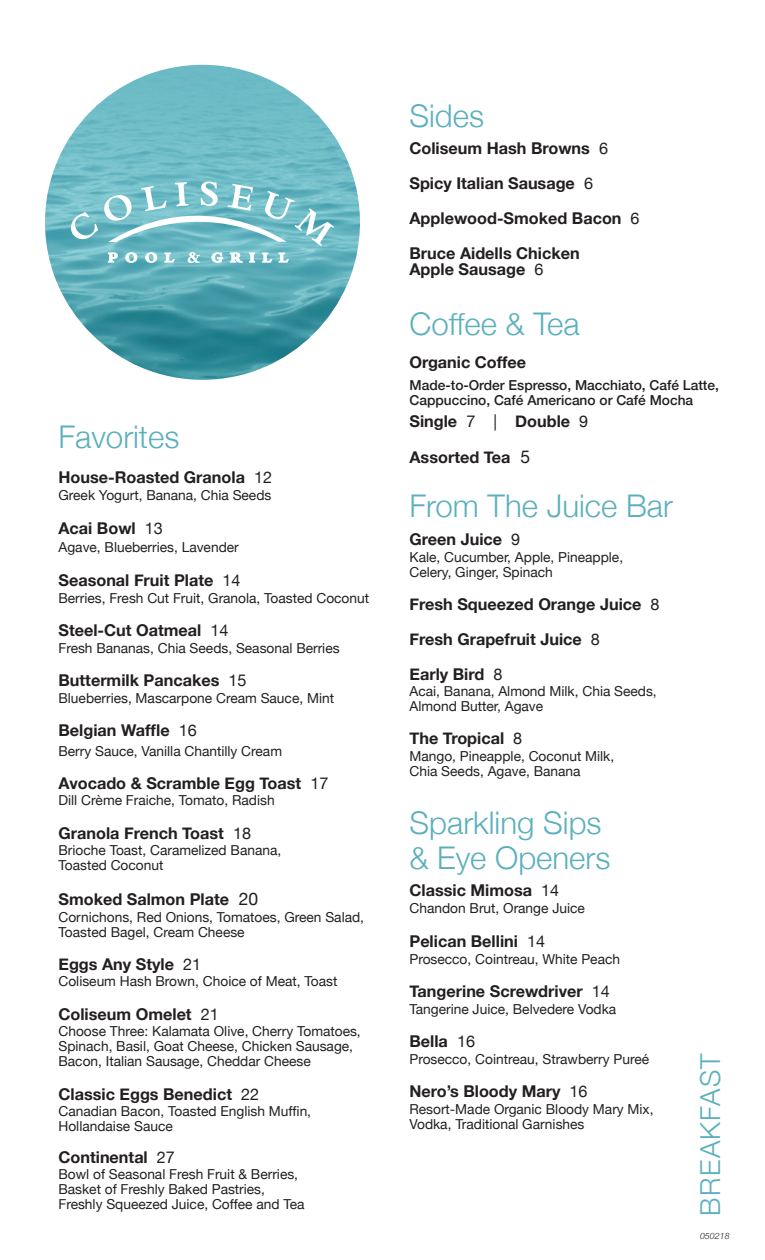
<style>
.page{position:relative;width:765px;height:1260px;background:#fff}
.page>*{position:absolute;margin:0;border:0;box-sizing:border-box;transform-origin:0 0}
.category{font:300 31.25px/35px "Helvetica Neue";color:#5cb0bd}
.description{font:300 31.25px "Helvetica Neue";color:#5cb0bd}
.description-2{font:300 27.5px "Helvetica Neue";letter-spacing:.05em;color:#5cb0bd}
.dishes{font:700 16.25px/16.2px "Helvetica Neue";color:#231f20}
.description-3{font:13.75px/15px "Helvetica Neue";color:#231f20}
.dishes-2{font:13.75px/15px "Helvetica Neue";color:#231f20}
.description-4{font:500 13.75px/15px "Helvetica Neue";color:#231f20}
.category-2{font:13.75px/15px "Helvetica Neue";color:#231f20}
.wine_description{font:italic 300 8.75px "Helvetica Neue";letter-spacing:.01em;color:#231f20}
.s1{font-weight:400}
.s2{font-weight:400;font-size:17.5px}
</style>
<div class="page">
<img style="left:45px;top:65px;width:315px;height:315px;border-radius:158px">
<svg style="left:108px;top:252px;width:10px;height:11px"></svg>
<svg style="left:125px;top:252px;width:12px;height:11px"></svg>
<svg style="left:145px;top:252px;width:12px;height:11px"></svg>
<svg style="left:164px;top:252px;width:11px;height:11px"></svg>
<svg style="left:188px;top:252px;width:12px;height:11px"></svg>
<svg style="left:211px;top:252px;width:12px;height:11px"></svg>
<svg style="left:230px;top:252px;width:13px;height:11px"></svg>
<svg style="left:249px;top:252px;width:6px;height:11px"></svg>
<svg style="left:262px;top:252px;width:10px;height:11px"></svg>
<svg style="left:279px;top:252px;width:10px;height:11px"></svg>
<svg style="left:71px;top:182px;width:263px;height:64px;background:#85c5ce"></svg>
<p class="description" style="left:58px;top:418px;width:122px">Favorites</p>
<p class="dishes" style="left:58px;top:469px;width:215px">House-Roasted Granola <span class="s1">12</span></p>
<p class="description-3" style="left:58px;top:487px;width:214px">Greek Yogurt, Banana, Chia Seeds</p>
<p class="dishes" style="left:58px;top:520px;width:106px">Acai Bowl <span class="s1">13</span></p>
<p class="dishes-2" style="left:58px;top:539px;width:182px">Agave, Blueberries, Lavender</p>
<p class="dishes" style="left:58px;top:572px;width:184px">Seasonal Fruit Plate <span class="s1">14</span></p>
<p class="description-3" style="left:58px;top:591px;width:312px">Berries, Fresh Cut Fruit, Granola, Toasted Coconut</p>
<p class="dishes" style="left:58px;top:622px;width:172px">Steel-Cut Oatmeal <span class="s1">14</span></p>
<p class="description-3" style="left:58px;top:641px;width:283px">Fresh Bananas, Chia Seeds, Seasonal Berries</p>
<p class="dishes" style="left:58px;top:672px;width:190px">Buttermilk Pancakes <span class="s1">15</span></p>
<p class="description-3" style="left:58px;top:691px;width:277px">Blueberries, Mascarpone Cream Sauce, Mint</p>
<p class="dishes" style="left:58px;top:722px;width:140px">Belgian Waffle <span class="s1">16</span></p>
<p class="description-3" style="left:58px;top:743px;width:225px">Berry Sauce, Vanilla Chantilly Cream</p>
<p class="dishes" style="left:58px;top:774px;width:271px">Avocado &amp; Scramble Egg Toast <span class="s1">17</span></p>
<p class="dishes-2" style="left:58px;top:793px;width:218px">Dill Crème Fraiche, Tomato, Radish</p>
<p class="dishes" style="left:58px;top:824px;width:194px">Granola French Toast <span class="s1">18</span></p>
<p class="description-3" style="left:58px;top:843px;width:224px">Brioche Toast, Caramelized Banana,<br>Toasted Coconut</p>
<p class="dishes" style="left:58px;top:890px;width:201px">Smoked Salmon Plate <span class="s2">20</span></p>
<p class="description-3" style="left:58px;top:909px;width:307px">Cornichons, Red Onions, Tomatoes, Green Salad,<br>Toasted Bagel, Cream Cheese</p>
<p class="dishes" style="left:58px;top:955px;width:144px">Eggs Any Style <span class="s1">21</span></p>
<p class="description-3" style="left:58px;top:974px;width:280px">Coliseum Hash Brown, Choice of Meat, Toast</p>
<p class="dishes" style="left:58px;top:1005px;width:162px">Coliseum Omelet <span class="s1">21</span></p>
<p class="description-3" style="left:58px;top:1024px;width:304px">Choose Three: Kalamata Olive, Cherry Tomatoes,<br>Spinach, Basil, Goat Cheese, Chicken Sausage,<br>Bacon, Italian Sausage, Cheddar Cheese</p>
<p class="dishes" style="left:58px;top:1085px;width:202px">Classic Eggs Benedict <span class="s1">22</span></p>
<p class="dishes-2" style="left:58px;top:1104px;width:254px">Canadian Bacon, Toasted English Muffin,<br>Hollandaise Sauce</p>
<p class="dishes" style="left:58px;top:1148px;width:118px">Continental <span class="s1">27</span></p>
<p class="description-3" style="left:58px;top:1167px;width:247px">Bowl of Seasonal Fresh Fruit &amp; Berries,<br>Basket of Freshly Baked Pastries,<br>Freshly Squeezed Juice, Coffee and Tea</p>
<p class="category" style="left:410px;top:97px;width:76px">Sides</p>
<p class="dishes" style="left:410px;top:140px;width:200px">Coliseum Hash Browns <span class="s1">6</span></p>
<p class="dishes" style="left:410px;top:175px;width:185px">Spicy Italian Sausage <span class="s1">6</span></p>
<p class="dishes" style="left:410px;top:210px;width:232px">Applewood-Smoked Bacon <span class="s1">6</span></p>
<p class="dishes" style="left:410px;top:245px;width:172px">Bruce Aidells Chicken<br>Apple Sausage <span class="s1">6</span></p>
<p class="category" style="left:410px;top:305px;width:172px">Coffee &amp; Tea</p>
<p class="dishes" style="left:410px;top:353px;width:118px">Organic Coffee</p>
<p class="description-4" style="left:410px;top:376px;width:311px">Made-to-Order Espresso, Macchiato, Café Latte,<br>Cappuccino, Café Americano or Café Mocha</p>
<p class="dishes" style="left:410px;top:413px;width:180px">Single <span class="s1">7 |</span> Double <span class="s1">9</span></p>
<p class="dishes" style="left:410px;top:449px;width:122px">Assorted Tea <span class="s2">5</span></p>
<p class="category" style="left:410px;top:488px;width:265px">From The Juice Bar</p>
<p class="dishes" style="left:410px;top:530px;width:112px">Green Juice <span class="s1">9</span></p>
<p class="description-3" style="left:410px;top:549px;width:215px">Kale, Cucumber, Apple, Pineapple,<br>Celery, Ginger, Spinach</p>
<p class="dishes" style="left:410px;top:595px;width:252px">Fresh Squeezed Orange Juice <span class="s1">8</span></p>
<p class="dishes" style="left:410px;top:630px;width:192px">Fresh Grapefruit Juice <span class="s1">8</span></p>
<p class="dishes" style="left:410px;top:665px;width:94px">Early Bird <span class="s1">8</span></p>
<p class="description-3" style="left:410px;top:684px;width:249px">Acai, Banana, Almond Milk, Chia Seeds,<br>Almond Butter, Agave</p>
<p class="dishes" style="left:410px;top:730px;width:114px">The Tropical <span class="s1">8</span></p>
<p class="category-2" style="left:410px;top:749px;width:206px">Mango, Pineapple, Coconut Milk,<br>Chia Seeds, Agave, Banana</p>
<p class="category" style="left:410px;top:804px;width:202px">Sparkling Sips &amp; Eye Openers</p>
<p class="dishes" style="left:410px;top:882px;width:151px">Classic Mimosa <span class="s1">14</span></p>
<p class="description-3" style="left:410px;top:900px;width:177px">Chandon Brut, Orange Juice</p>
<p class="dishes" style="left:410px;top:933px;width:137px">Pelican Bellini <span class="s1">14</span></p>
<p class="description-3" style="left:410px;top:952px;width:212px">Prosecco, Cointreau, White Peach</p>
<p class="dishes" style="left:410px;top:983px;width:202px">Tangerine Screwdriver <span class="s1">14</span></p>
<p class="description-3" style="left:410px;top:1002px;width:208px">Tangerine Juice, Belvedere Vodka</p>
<p class="dishes" style="left:410px;top:1033px;width:67px">Bella <span class="s1">16</span></p>
<p class="description-3" style="left:410px;top:1051px;width:241px">Prosecco, Cointreau, Strawberry Pureé</p>
<p class="dishes" style="left:410px;top:1083px;width:180px">Nero’s Bloody Mary <span class="s1">16</span></p>
<p class="description-3" style="left:410px;top:1101px;width:246px">Resort-Made Organic Bloody Mary Mix,<br>Vodka, Traditional Garnishes</p>
<p class="description-2" style="left:694px;top:1216px;width:164px;rotate:-90deg">BREAKFAST</p>
<p class="wine_description" style="left:700px;top:1231px;width:31px">050218</p>
</div>
